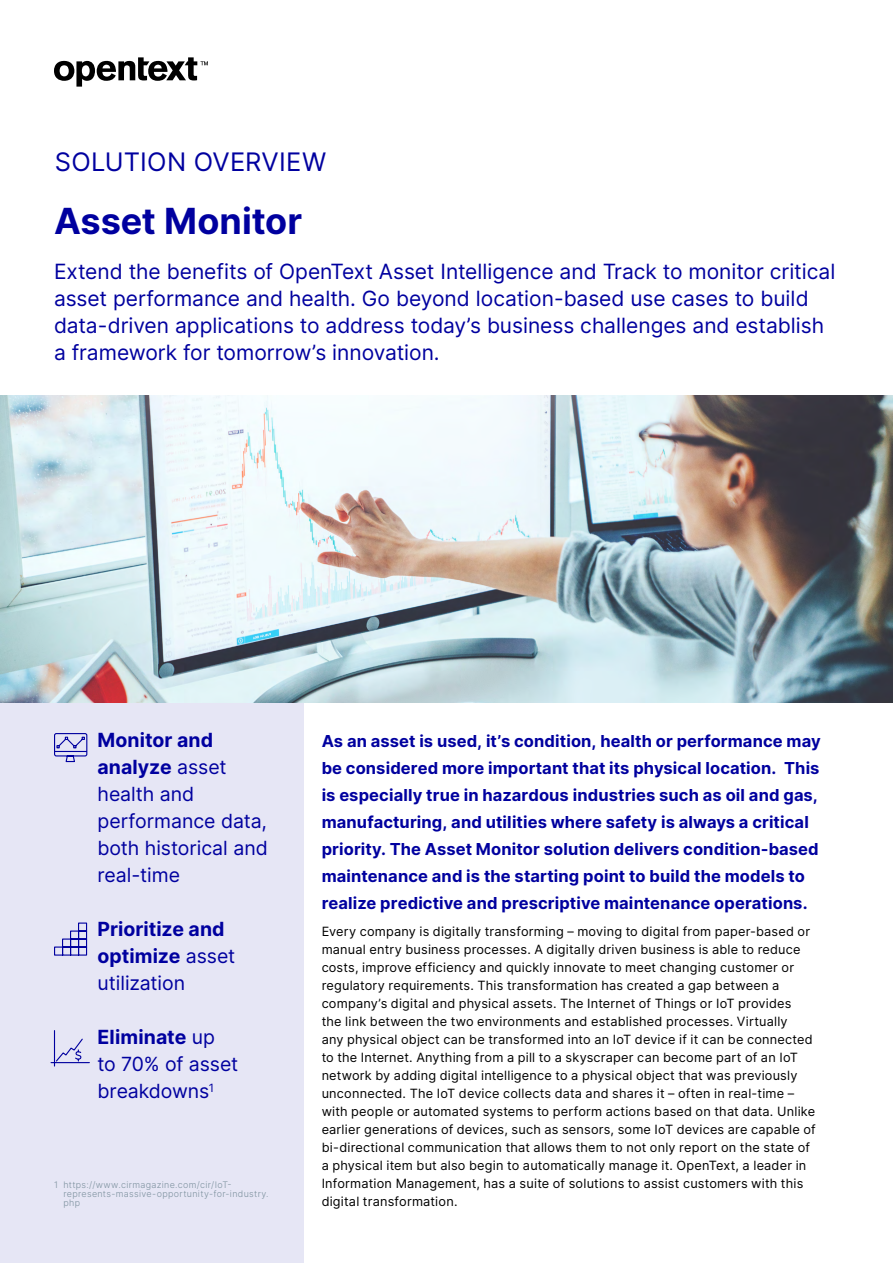
<style>
.page{position:relative;width:893px;height:1263px;background:#fff}
.page>*{position:absolute;margin:0;border:0;box-sizing:border-box;transform-origin:0 0}
.t1{font:700 36px "Inter";color:#00009f}
.Document_type{font:25.5px "Inter";letter-spacing:.01em;color:#00009f}
.t2{font:21px/27px "Inter";color:#00009f}
.Sidebar_Stat{font:19.5px/27px "Inter";letter-spacing:-.005em;color:#00009f}
.Sidebar_Stat-2{font:700 19.5px/27px "Inter";color:#00009f}
.Introduction_Paragra{font:700 16.5px/27px "Inter";letter-spacing:.005em;color:#00009f}
.Body{font:12.75px/18px "Inter";letter-spacing:.015em;color:#000}
.Citation{font:300 9px/9px "Inter";letter-spacing:.035em;color:#7e929f}
.s1{font-weight:700}
.s2{font-weight:400}
</style>
<div class="page">
<div style="left:0;top:702px;width:303px;height:561px;background:#e6e6f5"></div>
<svg style="left:54px;top:57px;width:154px;height:30px"></svg>
<img style="left:0;top:396px;width:893px;height:306px">
<svg style="left:50px;top:1030px;width:40px;height:37px"></svg>
<svg style="left:54px;top:922px;width:34px;height:34px"></svg>
<svg style="left:54px;top:733px;width:34px;height:30px"></svg>
<p class="Document_type" style="left:55px;top:143px;width:273px">SOLUTION OVERVIEW</p>
<h1 class="t1" style="left:54px;top:195px;width:250px">Asset Monitor</h1>
<h2 class="t2" style="left:54px;top:257px;width:783px">Extend the benefits of OpenText Asset Intelligence and Track to monitor critical asset performance and health. Go beyond location-based use cases to build data-driven applications to address today’s business challenges and establish a framework for tomorrow’s innovation.</h2>
<p class="Sidebar_Stat" style="left:98px;top:726px;width:172px"><span class="s1">Monitor and analyze</span> asset health and performance data, both historical and real-time</p>
<p class="Sidebar_Stat-2" style="left:98px;top:915px;width:139px">Prioritize and optimize <span class="s2">asset utilization</span></p>
<p class="Sidebar_Stat" style="left:98px;top:1023px;width:142px"><span class="s1">Eliminate</span> up<br>to 70% of asset breakdowns<sup>1</sup></p>
<p class="Citation" style="left:63px;top:1180px;width:207px;text-indent:-9px">1 https://www.cirmagazine.com/cir/IoT&shy;represents-massive-opportunity-for-industry. php</p>
<p class="Introduction_Paragra" style="left:322px;top:727px;width:500px">As an asset is used, it’s condition, health or performance may be considered more important that its physical location. This is especially true in hazardous industries such as oil and gas, manufacturing, and utilities where safety is always a critical priority. The Asset Monitor solution delivers condition-based maintenance and is the starting point to build the models to realize predictive and prescriptive maintenance operations.</p>
<p class="Body" style="left:322px;top:922px;width:496px">Every company is digitally transforming – moving to digital from paper-based or manual entry business processes. A digitally driven business is able to reduce costs, improve efficiency and quickly innovate to meet changing customer or regulatory requirements. This transformation has created a gap between a company’s digital and physical assets. The Internet of Things or IoT provides<br>the link between the two environments and established processes. Virtually<br>any physical object can be transformed into an IoT device if it can be connected to the Internet. Anything from a pill to a skyscraper can become part of an IoT network by adding digital intelligence to a physical object that was previously unconnected. The IoT device collects data and shares it – often in real-time – with people or automated systems to perform actions based on that data. Unlike earlier generations of devices, such as sensors, some IoT devices are capable of bi-directional communication that allows them to not only report on the state of a physical item but also begin to automatically manage it. OpenText, a leader in Information Management, has a suite of solutions to assist customers with this digital transformation.</p>
</div>
